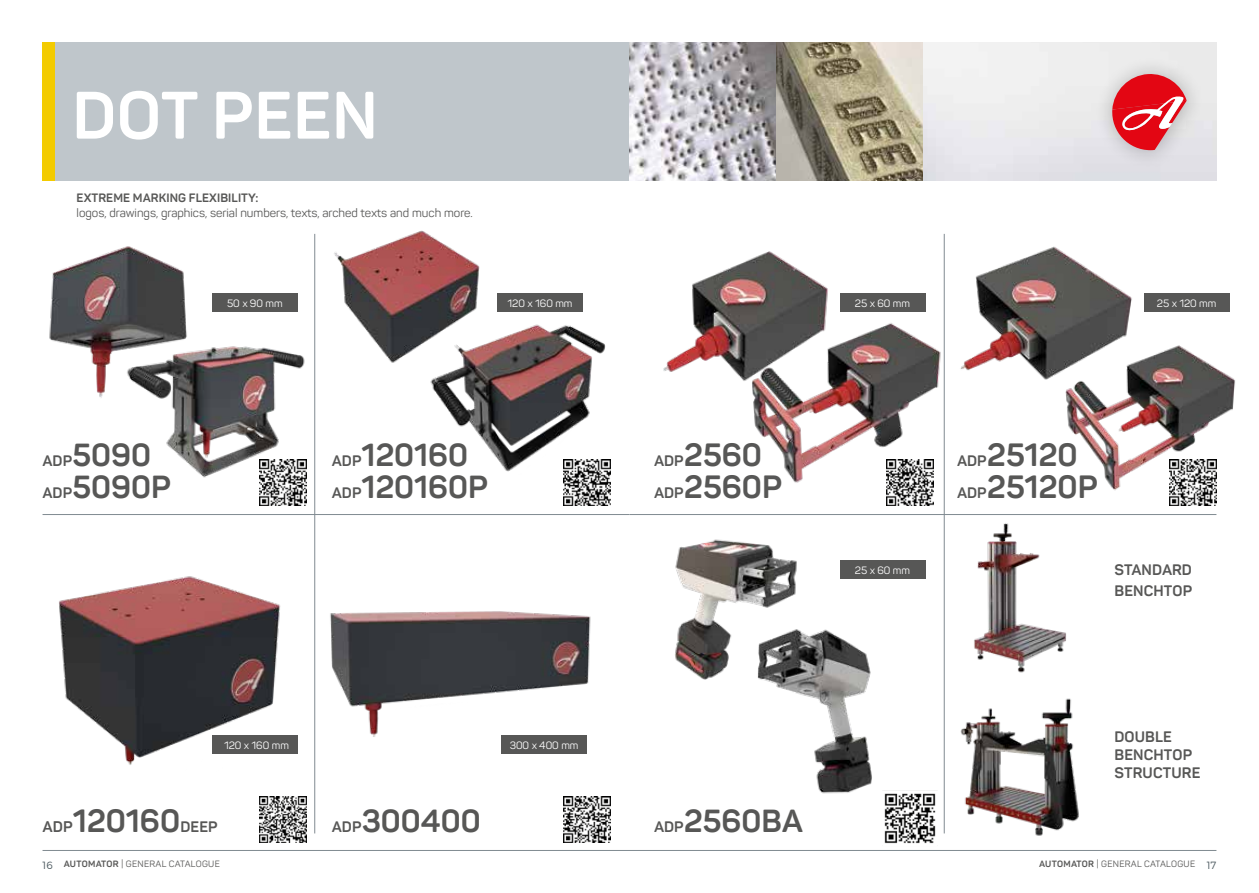
<style>
.page{position:relative;width:1259px;height:893px;background:#fff}
.page>*{position:absolute;margin:0;border:0;box-sizing:border-box;transform-origin:0 0}
.t1{font:700 66px "Panton";letter-spacing:.01em;color:#fff}
.t2{font:700 31.8px/31.5px "Panton";color:#575756}
.t3{font:700 31.5px/31.5px "Panton";color:#575756}
.t4{font:700 15px/18px "Panton";letter-spacing:.01em;color:#575756}
.t5{font:12px "Panton";color:#575756}
.t6{font:700 12px "Panton";letter-spacing:.01em;color:#575756}
.t7{font:10.5px "Panton";color:#fff}
.t8{font:9px "Panton";letter-spacing:.035em;color:#575756}
.s1{font-size:15px}
.s2{font-size:15.3px}
.s3{font-family:"Montserrat";font-weight:300;font-size:10.5px;color:#4e5b61}
.s4{font-weight:700}
</style>
<div class="page">
<img style="left:1067px;top:345px;width:168px;height:161px">
<img style="left:755px;top:323px;width:189px;height:177px">
<img style="left:431px;top:324px;width:180px;height:150px">
<img style="left:314px;top:230px;width:192px;height:153px">
<div style="left:43px;top:43px;width:586px;height:138px;background:#bfc6cb"></div>
<div style="left:43px;top:43px;width:12px;height:138px;background:#f3cb00"></div>
<div style="left:1093px;top:56px;width:112px;height:114px;background:#e3e3e7"></div>
<svg style="left:1111px;top:73px;width:75px;height:77px"></svg>
<hr style="left:314px;top:234px;width:1px;height:599px;background:#818b91">
<hr style="left:944px;top:234px;width:1px;height:599px;background:#818b91">
<hr style="left:43px;top:514px;width:586px;height:1px;background:#818b91">
<hr style="left:629px;top:514px;width:587px;height:1px;background:#818b91">
<div style="left:840px;top:293px;width:85px;height:19px;background:#575756"></div>
<div style="left:1144px;top:293px;width:85px;height:19px;background:#575756"></div>
<img style="left:629px;top:43px;width:147px;height:138px">
<svg style="left:776px;top:43px;width:147px;height:138px;background:#a19982"></svg>
<img style="left:49px;top:246px;width:138px;height:152px">
<img style="left:120px;top:330px;width:205px;height:157px">
<img style="left:330px;top:611px;width:261px;height:143px">
<div style="left:212px;top:293px;width:85px;height:19px;background:#575756"></div>
<div style="left:501px;top:736px;width:85px;height:18px;background:#575756"></div>
<hr style="left:43px;top:850px;width:1173px;height:1px;background:#818b91">
<img style="left:59px;top:576px;width:239px;height:189px">
<div style="left:497px;top:293px;width:85px;height:19px;background:#575756"></div>
<img style="left:663px;top:251px;width:208px;height:174px">
<img style="left:935px;top:233px;width:234px;height:185px">
<img style="left:887px;top:459px;width:46px;height:47px">
<img style="left:563px;top:459px;width:47px;height:47px">
<img style="left:563px;top:796px;width:47px;height:47px">
<img style="left:1170px;top:459px;width:46px;height:47px">
<img style="left:259px;top:459px;width:47px;height:47px">
<img style="left:259px;top:796px;width:47px;height:47px">
<img style="left:943px;top:693px;width:136px;height:143px">
<div style="left:840px;top:561px;width:85px;height:18px;background:#575756"></div>
<img style="left:944px;top:516px;width:122px;height:162px">
<img style="left:799px;top:629px;width:111px;height:165px">
<img style="left:675px;top:539px;width:136px;height:155px">
<img style="left:882px;top:791px;width:54px;height:53px">
<h1 class="t1" style="left:72px;top:75px;width:307px">DOT PEEN</h1>
<p class="t6" style="left:77px;top:190px;width:183px">EXTREME MARKING FLEXIBILITY:</p>
<p class="t5" style="left:77px;top:205px;width:398px">logos, drawings, graphics, serial numbers, texts, arched texts and much more.</p>
<p class="t7" style="left:227px;top:296px;width:57px">50 x 90 mm</p>
<p class="t7" style="left:507px;top:296px;width:66px">120 x 160 mm</p>
<p class="t7" style="left:855px;top:296px;width:57px">25 x 60 mm</p>
<p class="t7" style="left:1157px;top:296px;width:61px">25 x 120 mm</p>
<h3 class="t3" style="left:43px;top:439px;width:130px"><span class="s1">ADP</span>5090<br><span class="s1">ADP</span>5090P</h3>
<h3 class="t3" style="left:332px;top:439px;width:158px"><span class="s1">ADP</span>120160<br><span class="s1">ADP</span>120160P</h3>
<h2 class="t2" style="left:654px;top:439px;width:130px"><span class="s1">ADP</span>2560<br><span class="s1">ADP</span>2560P</h2>
<h2 class="t2" style="left:957px;top:439px;width:142px"><span class="s1">ADP</span>25120<br><span class="s1">ADP</span>25120P</h2>
<p class="t7" style="left:855px;top:564px;width:57px">25 x 60 mm</p>
<p class="t4" style="left:1114px;top:559px;width:79px;line-height:21px">STANDARD<br>BENCHTOP</p>
<p class="t7" style="left:224px;top:739px;width:66px">120 x 160 mm</p>
<p class="t7" style="left:510px;top:739px;width:70px">300 x 400 mm</p>
<p class="t4" style="left:1114px;top:727px;width:88px">DOUBLE<br>BENCHTOP<br>STRUCTURE</p>
<h2 class="t2" style="left:43px;top:805px;width:177px"><span class="s2">ADP</span>120160<span class="s1">DEEP</span></h2>
<h3 class="t3" style="left:332px;top:805px;width:150px"><span class="s1">ADP</span>300400</h3>
<h3 class="t3" style="left:654px;top:805px;width:150px"><span class="s1">ADP</span>2560BA</h3>
<p class="t8" style="left:43px;top:859px;width:179px"><span class="s3">16</span> <span class="s4">AUTOMATOR</span> | GENERAL CATALOGUE</p>
<p class="t8" style="left:1039px;top:859px;width:179px"><span class="s4">AUTOMATOR</span> | GENERAL CATALOGUE <span class="s3">17</span></p>
</div>
